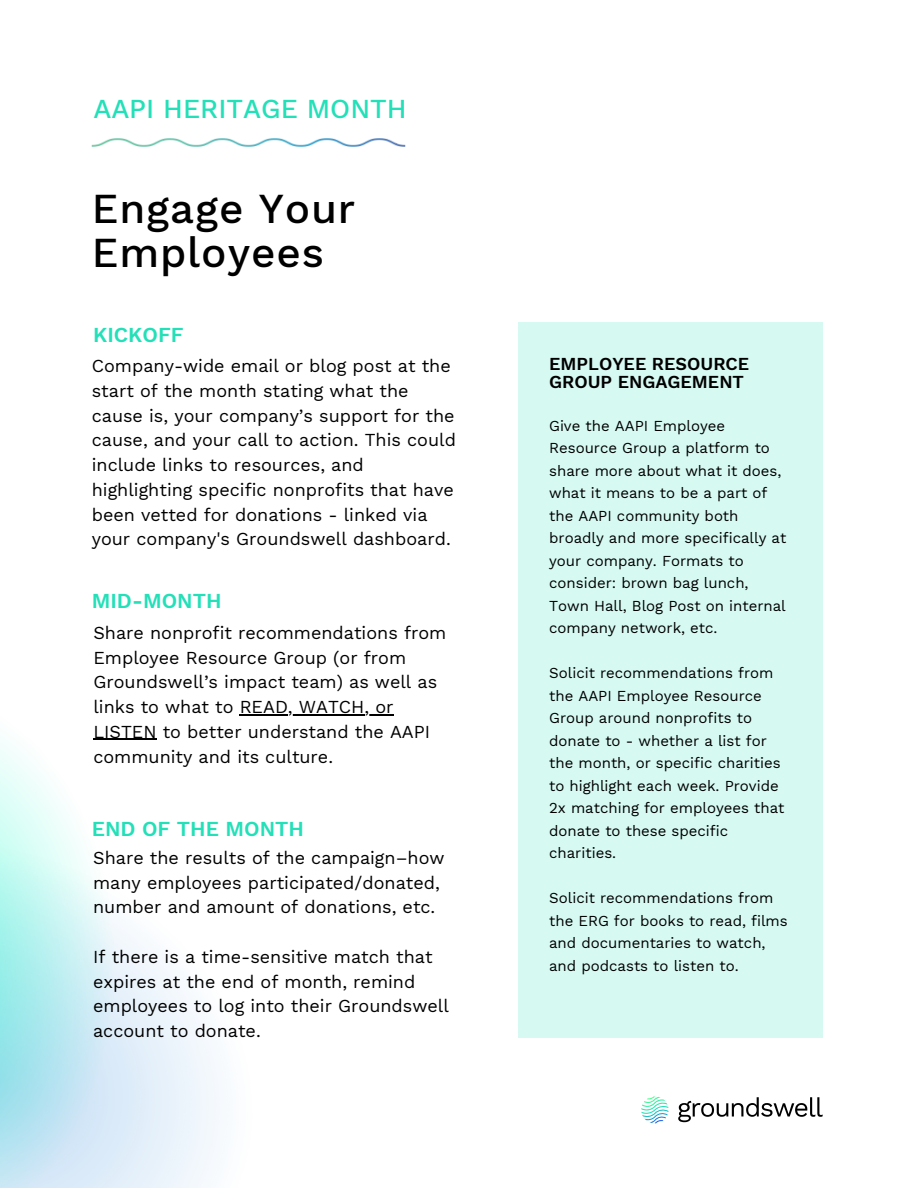
<style>
.page{position:relative;width:918px;height:1188px;background:#fff}
.page>*{position:absolute;margin:0;border:0;box-sizing:border-box;transform-origin:0 0}
.t1{font:500 42px/43.8px "Work Sans";letter-spacing:.02em;color:#000}
.t2{font:500 27px "Work Sans";color:#23e0b8}
.t3{font:600 21px "Work Sans";color:#23e0b8}
.t4{font:18px/24.8px "Work Sans";color:#000}
.t5{font:600 18px/18px "Work Sans";color:#000}
.t6{font:15px/22.5px "Work Sans";color:#000}
</style>
<div class="page">
<img style="left:0;top:738px;width:126px;height:450px">
<div style="left:518px;top:322px;width:305px;height:716px;background:#d6f9f2"></div>
<svg style="left:641px;top:1096px;width:27px;height:27px"></svg>
<svg style="left:678px;top:1097px;width:145px;height:25px"></svg>
<img style="left:92px;top:139px;width:314px;height:8px">
<hr style="left:240px;top:714px;width:48px;height:1px;background:#000">
<hr style="left:299px;top:714px;width:66px;height:1px;background:#000">
<svg style="left:369px;top:714px;width:25px;height:1px"></svg>
<hr style="left:93px;top:739px;width:64px;height:1px;background:#000">
<h2 class="t2" style="left:93px;top:93px;width:315px">AAPI HERITAGE MONTH</h2>
<h1 class="t1" style="left:92px;top:187px;width:265px">Engage Your<br>Employees</h1>
<p class="t3" style="left:93px;top:322px;width:92px">KICKOFF</p>
<p class="t4" style="left:92px;top:354px;width:366px">Company-wide email or blog post at the start of the month stating what the cause is, your company’s support for the cause, and your call to action. This could include links to resources, and highlighting specific nonprofits that have been vetted for donations - linked via your company's Groundswell dashboard.</p>
<p class="t3" style="left:92px;top:588px;width:131px">MID-MONTH</p>
<p class="t4" style="left:93px;top:620px;width:354px">Share nonprofit recommendations from Employee Resource Group (or from Groundswell’s impact team) as well as links to what to READ, WATCH, or LISTEN to better understand the AAPI community and its culture.</p>
<p class="t3" style="left:92px;top:817px;width:214px">END OF THE MONTH</p>
<p class="t4" style="left:93px;top:845px;width:353px">Share the results of the campaign–how many employees participated/donated, number and amount of donations, etc.</p>
<p class="t4" style="left:93px;top:944px;width:357px">If there is a time-sensitive match that expires at the end of month, remind employees to log into their Groundswell account to donate.</p>
<p class="t5" style="left:549px;top:355px;width:202px">EMPLOYEE RESOURCE<br>GROUP ENGAGEMENT</p>
<p class="t6" style="left:549px;top:414px;width:239px">Give the AAPI Employee<br>Resource Group a platform to share more about what it does, what it means to be a part of the AAPI community both broadly and more specifically at your company. Formats to consider: brown bag lunch,<br>Town Hall, Blog Post on internal company network, etc.</p>
<p class="t6" style="left:549px;top:662px;width:237px">Solicit recommendations from the AAPI Employee Resource<br>Group around nonprofits to donate to - whether a list for the month, or specific charities to highlight each week. Provide<br>2x matching for employees that donate to these specific charities.</p>
<p class="t6" style="left:549px;top:887px;width:240px">Solicit recommendations from the ERG for books to read, films and documentaries to watch, and podcasts to listen to.</p>
</div>
